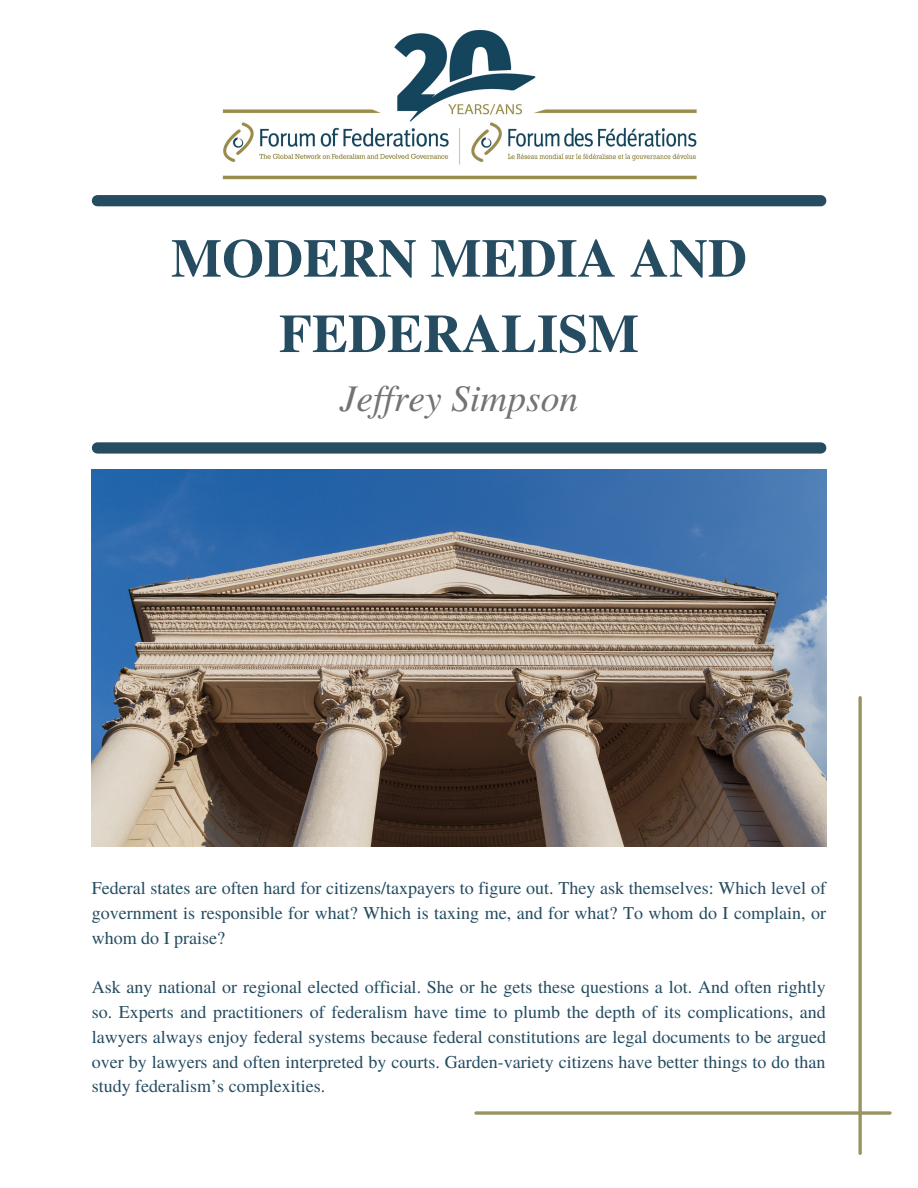
<style>
.page{position:relative;width:918px;height:1188px;background:#fff}
.page>*{position:absolute;margin:0;border:0;box-sizing:border-box;transform-origin:0 0}
.t1{font:700 54px/75.3px "Te X Gyre Termes";color:#254c61;text-align:center}
.t2{font:italic 37.5px "Te X Gyre Termes";color:#737373}
.t3{font:18px/24.8px "Te X Gyre Termes";color:#254c61;text-align:justify}
</style>
<div class="page">
<img style="left:222px;top:30px;width:475px;height:150px">
<svg style="left:858px;top:698px;width:4px;height:455px;background:#a8a27a"></svg>
<svg style="left:476px;top:1111px;width:414px;height:4px;background:#a8a27a"></svg>
<div style="left:97px;top:195px;width:724px;height:11px;background:#254c61"></div>
<div style="left:97px;top:442px;width:724px;height:12px;background:#254c61"></div>
<img style="left:92px;top:470px;width:734px;height:377px">
<p class="t1" style="left:171px;top:218px;width:577px">MODERN MEDIA AND<br>FEDERALISM</p>
<p class="t2" style="left:340px;top:371px;width:240px">Jef rey Simpson</p>
<p class="t3" style="left:92px;top:875px;width:736px">Federal states are often hard for citizens/taxpayers to figure out. They ask themselves: Which level of government is responsible for what? Which is taxing me, and for what? To whom do I complain, or whom do I praise?</p>
<p class="t3" style="left:92px;top:974px;width:736px">Ask any national or regional elected official. She or he gets these questions a lot. And often rightly so. Experts and practitioners of federalism have time to plumb the depth of its complications, and lawyers always enjoy federal systems because federal constitutions are legal documents to be argued over by lawyers and often interpreted by courts. Garden-variety citizens have better things to do than study federalism’s complexities.</p>
</div>
